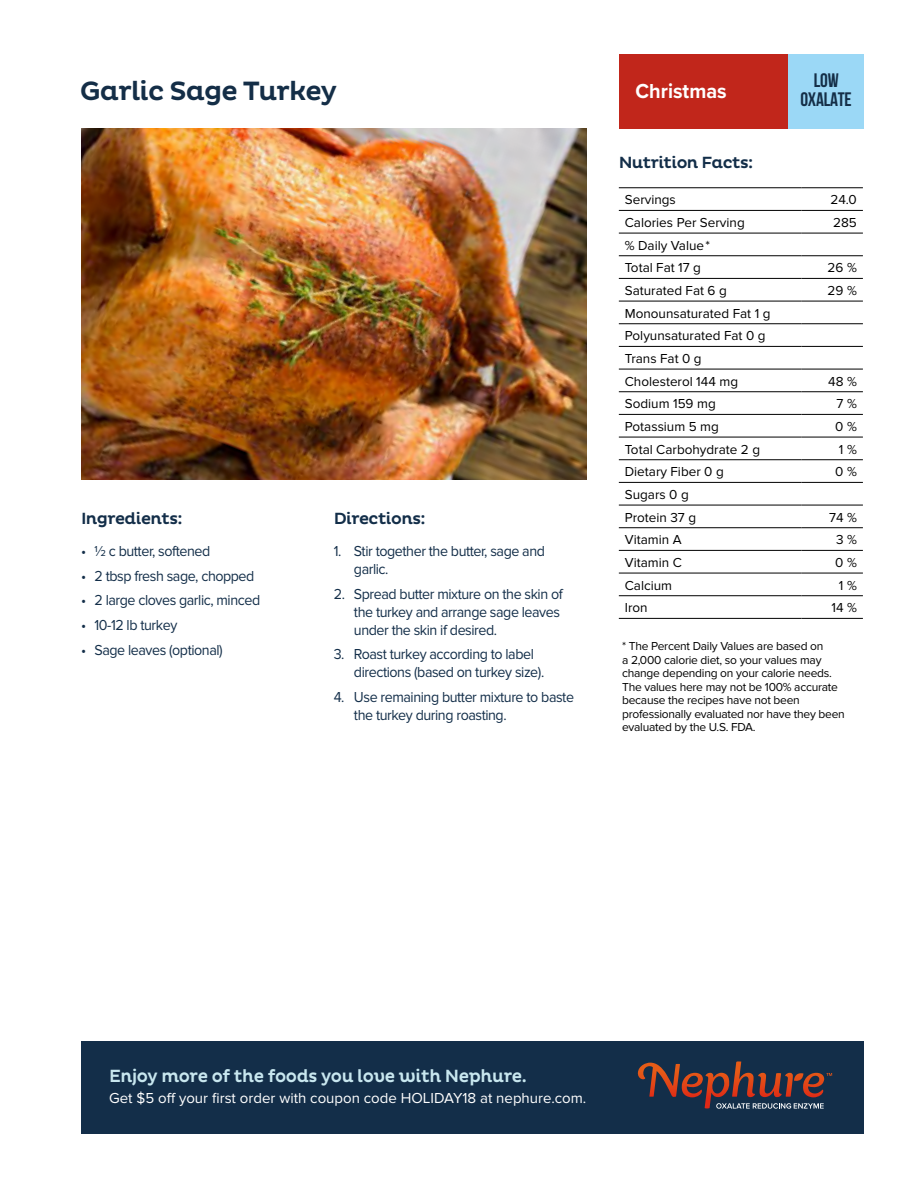
<style>
.page{position:relative;width:918px;height:1188px;background:#fff}
.page>*{position:absolute;margin:0;border:0;box-sizing:border-box;transform-origin:0 0}
.t1{font:500 27px "Pluto";letter-spacing:-.03em;color:#142e47}
.t2{font:700 21px "Proxima Nova";color:#fff;scale:.95 1}
.t3{font:700 19.5px/19.5px "Bebas Neue";letter-spacing:-.01em;color:#142e47;text-align:center}
.t4{font:500 18px "Pluto";letter-spacing:-.02em;color:#c8e7ef;scale:.95 1}
.t5{font:500 16.5px "Pluto";letter-spacing:-.03em;color:#132e49}
.t6{font:15px/18px "Proxima Nova";letter-spacing:-.03em;color:#132e49;scale:.95 1}
.t7{font:15px "Proxima Nova";color:#fff}
.t8{font:13.5px/22.6px "Proxima Nova";color:#000}
.t9{font:12px/13.5px "Proxima Nova";letter-spacing:-.02em;color:#000}
</style>
<div class="page">
<img style="left:81px;top:129px;width:505px;height:351px">
<hr style="left:619px;top:187px;width:182px;height:1px;background:#000">
<hr style="left:619px;top:210px;width:182px;height:1px;background:#000">
<hr style="left:619px;top:233px;width:182px;height:1px;background:#000">
<hr style="left:801px;top:233px;width:62px;height:1px;background:#000">
<hr style="left:619px;top:255px;width:182px;height:1px;background:#000">
<hr style="left:801px;top:255px;width:62px;height:1px;background:#000">
<hr style="left:619px;top:278px;width:182px;height:1px;background:#000">
<hr style="left:801px;top:278px;width:62px;height:1px;background:#000">
<hr style="left:619px;top:301px;width:182px;height:1px;background:#000">
<hr style="left:801px;top:301px;width:62px;height:1px;background:#000">
<hr style="left:619px;top:323px;width:182px;height:1px;background:#000">
<hr style="left:801px;top:323px;width:62px;height:1px;background:#000">
<hr style="left:619px;top:346px;width:182px;height:1px;background:#000">
<hr style="left:801px;top:346px;width:62px;height:1px;background:#000">
<hr style="left:619px;top:369px;width:182px;height:1px;background:#000">
<hr style="left:801px;top:369px;width:62px;height:1px;background:#000">
<hr style="left:619px;top:391px;width:182px;height:1px;background:#000">
<hr style="left:801px;top:391px;width:62px;height:1px;background:#000">
<hr style="left:619px;top:414px;width:182px;height:1px;background:#000">
<hr style="left:801px;top:414px;width:62px;height:1px;background:#000">
<hr style="left:619px;top:437px;width:182px;height:1px;background:#000">
<hr style="left:801px;top:437px;width:62px;height:1px;background:#000">
<hr style="left:619px;top:459px;width:182px;height:1px;background:#000">
<hr style="left:801px;top:459px;width:62px;height:1px;background:#000">
<hr style="left:619px;top:482px;width:182px;height:1px;background:#000">
<hr style="left:801px;top:482px;width:62px;height:1px;background:#000">
<hr style="left:619px;top:505px;width:182px;height:1px;background:#000">
<hr style="left:801px;top:505px;width:62px;height:1px;background:#000">
<hr style="left:619px;top:527px;width:182px;height:1px;background:#000">
<hr style="left:801px;top:527px;width:62px;height:1px;background:#000">
<hr style="left:619px;top:550px;width:182px;height:1px;background:#000">
<hr style="left:801px;top:550px;width:62px;height:1px;background:#000">
<hr style="left:619px;top:573px;width:182px;height:1px;background:#000">
<hr style="left:801px;top:573px;width:62px;height:1px;background:#000">
<hr style="left:619px;top:595px;width:182px;height:1px;background:#000">
<hr style="left:801px;top:595px;width:62px;height:1px;background:#000">
<hr style="left:619px;top:618px;width:182px;height:1px;background:#000">
<hr style="left:801px;top:187px;width:62px;height:1px;background:#000">
<hr style="left:801px;top:210px;width:62px;height:1px;background:#000">
<hr style="left:801px;top:618px;width:62px;height:1px;background:#000">
<div style="left:619px;top:54px;width:170px;height:74px;background:#c1261b"></div>
<div style="left:789px;top:54px;width:75px;height:74px;background:#9bd8f6"></div>
<div style="left:81px;top:1041px;width:783px;height:93px;background:#132e49"></div>
<svg style="left:638px;top:1061px;width:186px;height:48px"></svg>
<h1 class="t1" style="left:80px;top:76px;width:259px">Garlic Sage Turkey</h1>
<p class="t5" style="left:81px;top:509px;width:103px">Ingredients:</p>
<p class="t6" style="left:81px;top:542px;width:138px">• ½ c butter, softened</p>
<p class="t6" style="left:81px;top:567px;width:184px">• 2 tbsp fresh sage, chopped</p>
<p class="t6" style="left:81px;top:592px;width:190px">• 2 large cloves garlic, minced</p>
<p class="t6" style="left:81px;top:616px;width:103px">• 10-12 lb turkey</p>
<p class="t6" style="left:81px;top:641px;width:151px">• Sage leaves (optional)</p>
<p class="t5" style="left:334px;top:509px;width:94px">Directions:</p>
<p class="t6" style="left:354px;top:542px;width:203px;text-indent:-20px">1. Stir together the butter, sage and garlic.</p>
<p class="t6" style="left:354px;top:585px;width:221px;text-indent:-20px">2. Spread butter mixture on the skin of the turkey and arrange sage leaves under the skin if desired.</p>
<p class="t6" style="left:354px;top:646px;width:202px;text-indent:-20px">3. Roast turkey according to label directions (based on turkey size).</p>
<p class="t6" style="left:354px;top:688px;width:233px;text-indent:-20px">4. Use remaining butter mixture to baste the turkey during roasting.</p>
<h2 class="t2" style="left:636px;top:75px;width:97px">Christmas</h2>
<p class="t5" style="left:619px;top:153px;width:136px">Nutrition Facts:</p>
<h3 class="t3" style="left:801px;top:70px;width:53px">LOW<br>OXALATE</h3>
<p class="t8" style="left:625px;top:189px;width:53px">Servings</p>
<p class="t8" style="left:830px;top:189px;width:28px">24.0</p>
<p class="t8" style="left:625px;top:211px;width:121px">Calories Per Serving</p>
<p class="t8" style="left:833px;top:211px;width:25px">285</p>
<p class="t8" style="left:625px;top:234px;width:87px">% Daily Value*<br>Total Fat 17 g</p>
<p class="t8" style="left:828px;top:257px;width:31px">26 %</p>
<p class="t8" style="left:625px;top:279px;width:104px">Saturated Fat 6 g</p>
<p class="t8" style="left:828px;top:279px;width:31px">29 %</p>
<p class="t8" style="left:625px;top:302px;width:147px">Monounsaturated Fat 1 g<br>Polyunsaturated Fat 0 g<br>Trans Fat 0 g<br>Cholesterol 144 mg</p>
<p class="t8" style="left:828px;top:370px;width:30px">48 %</p>
<p class="t8" style="left:625px;top:393px;width:92px">Sodium 159 mg</p>
<p class="t8" style="left:837px;top:393px;width:22px">7 %</p>
<p class="t8" style="left:625px;top:415px;width:96px">Potassium 5 mg</p>
<p class="t8" style="left:835px;top:415px;width:23px">0 %</p>
<p class="t8" style="left:625px;top:438px;width:137px">Total Carbohydrate 2 g</p>
<p class="t8" style="left:839px;top:438px;width:19px">1 %</p>
<p class="t8" style="left:625px;top:461px;width:100px">Dietary Fiber 0 g</p>
<p class="t8" style="left:835px;top:461px;width:23px">0 %</p>
<p class="t8" style="left:625px;top:483px;width:73px">Sugars 0 g<br>Protein 37 g</p>
<p class="t8" style="left:829px;top:506px;width:29px">74 %</p>
<p class="t8" style="left:625px;top:529px;width:58px">Vitamin A</p>
<p class="t8" style="left:836px;top:529px;width:22px">3 %</p>
<p class="t8" style="left:625px;top:551px;width:58px">Vitamin C</p>
<p class="t8" style="left:835px;top:551px;width:23px">0 %</p>
<p class="t8" style="left:625px;top:574px;width:49px">Calcium</p>
<p class="t8" style="left:839px;top:574px;width:19px">1 %</p>
<p class="t8" style="left:625px;top:597px;width:24px">Iron</p>
<p class="t8" style="left:831px;top:597px;width:27px">14 %</p>
<p class="t9" style="left:622px;top:640px;width:224px">* The Percent Daily Values are based on<br>a 2,000 calorie diet, so your values may change depending on your calorie needs.<br>The values here may not be 100% accurate because the recipes have not been professionally evaluated nor have they been evaluated by the U.S. FDA.</p>
<p class="t4" style="left:109px;top:1066px;width:441px">Enjoy more of the foods you love with Nephure.</p>
<p class="t7" style="left:109px;top:1090px;width:479px">Get $5 off your first order with coupon code HOLIDAY18 at nephure.com.</p>
</div>
